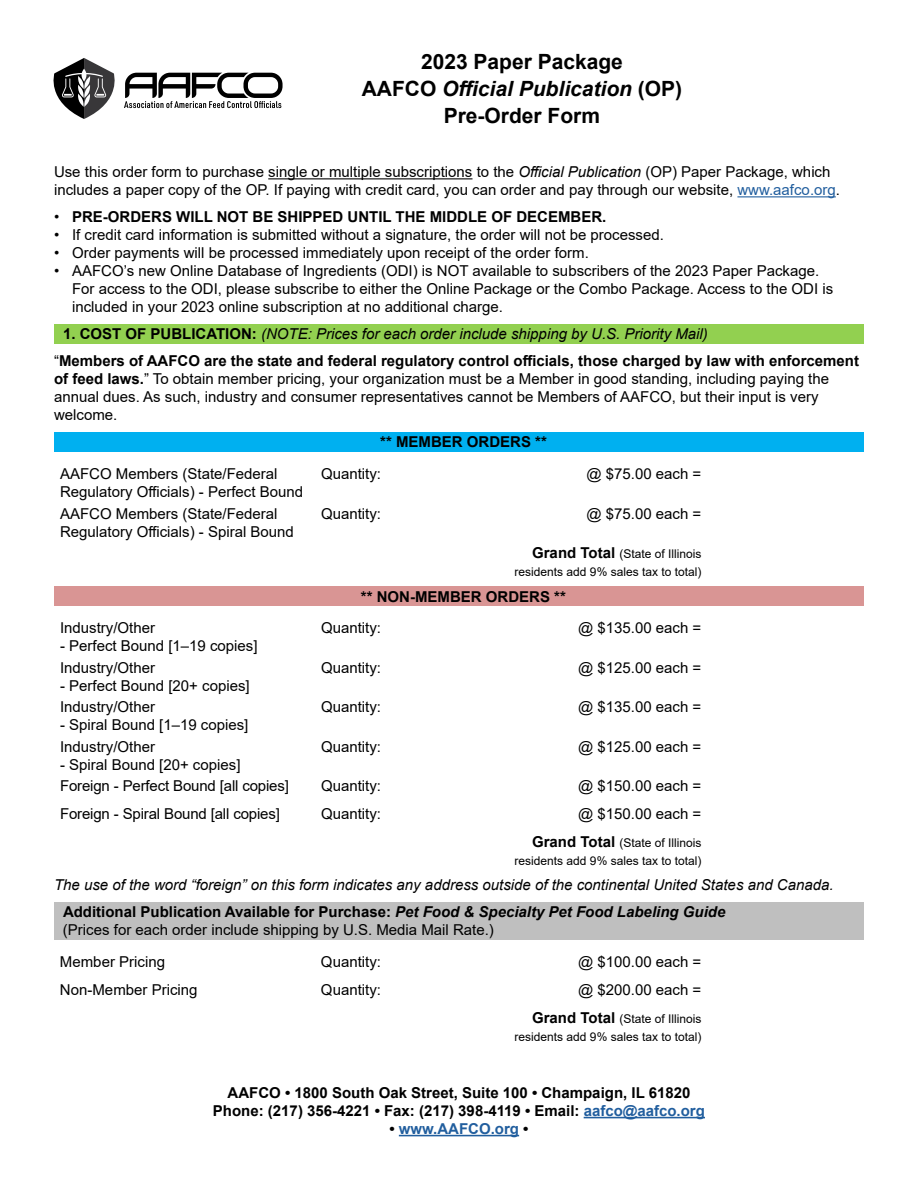
<style>
.page{position:relative;width:918px;height:1188px;background:#fff}
.page>*{position:absolute;margin:0;border:0;box-sizing:border-box;transform-origin:0 0}
.t1{font:700 21px/27px "Arial";color:#000;text-align:center}
.t2{font:15px/18px "Arial";color:#000}
.t3{font:700 15px/18px "Arial";color:#000;text-align:center}
.t4{font:italic 15px/27px "Arial";color:#000}
.t5{font:700 15px "Arial";color:#215e9e}
.t6{font:12px/18px "Arial";color:#000;text-align:right}
.s1{font-style:italic}
.s2{color:#215e9e}
.s3{font-weight:400}
.s4{font-weight:400;font-style:italic}
.s5{font-weight:700}
.s6{font-weight:700;font-size:15px}
.s7{font-weight:700;font-style:normal}
.s8{color:#000}
</style>
<div class="page">
<hr style="left:584px;top:1117px;width:121px;height:1px;background:#215e9e">
<hr style="left:399px;top:1135px;width:120px;height:1px;background:#215e9e">
<hr style="left:268px;top:178px;width:205px;height:1px;background:#000">
<hr style="left:737px;top:196px;width:99px;height:1px;background:#215e9e">
<div style="left:54px;top:324px;width:810px;height:20px;background:#92d050"></div>
<div style="left:54px;top:432px;width:810px;height:20px;background:#00b0f0"></div>
<div style="left:54px;top:586px;width:810px;height:20px;background:#d99594"></div>
<div style="left:54px;top:902px;width:810px;height:38px;background:#bfbfbf"></div>
<svg style="left:53px;top:58px;width:230px;height:61px"></svg>
<h1 class="t1" style="left:362px;top:49px;width:322px">2023 Paper Package<br>AAFCO <span class="s1">Official Publication</span> (OP)<br>Pre-Order Form</h1>
<p class="t2" style="left:54px;top:163px;width:788px">Use this order form to purchase single or multiple subscriptions to the <span class="s1">Official Publication</span> (OP) Paper Package, which includes a paper copy of the OP. If paying with credit card, you can order and pay through our website, <span class="s2">www.aafco.org</span>.</p>
<p class="t3" style="left:54px;top:208px;width:554px"><span class="s3">•</span> PRE-ORDERS WILL NOT BE SHIPPED UNTIL THE MIDDLE OF DECEMBER.</p>
<p class="t2" style="left:54px;top:226px;width:611px">• If credit card information is submitted without a signature, the order will not be processed.</p>
<p class="t2" style="left:54px;top:244px;width:536px">• Order payments will be processed immediately upon receipt of the order form.</p>
<p class="t2" style="left:72px;top:262px;width:763px;text-indent:-18px">• AAFCO’s new Online Database of Ingredients (ODI) is NOT available to subscribers of the 2023 Paper Package.<br>For access to the ODI, please subscribe to either the Online Package or the Combo Package. Access to the ODI is included in your 2023 online subscription at no additional charge.</p>
<p class="t3" style="left:54px;top:321px;width:807px;line-height:27px;text-align:left;text-indent:9px">1. COST OF PUBLICATION: <span class="s4">(NOTE: Prices for each order include shipping by U.S. Priority Mail)<br></span><span class="s3">“</span>Members of AAFCO are the state and federal regulatory control officials, those charged by law with enforcement</p>
<p class="t2" style="left:54px;top:370px;width:777px"><span class="s5">of feed laws.</span>” To obtain member pricing, your organization must be a Member in good standing, including paying the annual dues. As such, industry and consumer representatives cannot be Members of AAFCO, but their input is very welcome.</p>
<p class="t3" style="left:380px;top:433px;width:168px">** MEMBER ORDERS **</p>
<p class="t2" style="left:60px;top:465px;width:245px">AAFCO Members (State/Federal<br>Regulatory Officials) - Perfect Bound</p>
<p class="t2" style="left:321px;top:465px;width:62px">Quantity:</p>
<p class="t2" style="left:587px;top:465px;width:116px">@ $75.00 each =</p>
<p class="t2" style="left:60px;top:504px;width:235px">AAFCO Members (State/Federal<br>Regulatory Officials) - Spiral Bound</p>
<p class="t2" style="left:321px;top:504px;width:62px">Quantity:</p>
<p class="t2" style="left:587px;top:504px;width:116px">@ $75.00 each =</p>
<p class="t6" style="left:515px;top:545px;width:188px"><span class="s6">Grand Total</span> (State of Illinois residents add 9% sales tax to total)</p>
<p class="t3" style="left:361px;top:587px;width:207px">** NON-MEMBER ORDERS **</p>
<p class="t2" style="left:60px;top:619px;width:97px">Industry/Other</p>
<p class="t2" style="left:60px;top:637px;width:199px">- Perfect Bound [1–19 copies]</p>
<p class="t2" style="left:321px;top:619px;width:62px">Quantity:</p>
<p class="t2" style="left:578px;top:619px;width:125px">@ $135.00 each =</p>
<p class="t2" style="left:60px;top:659px;width:97px">Industry/Other</p>
<p class="t2" style="left:60px;top:677px;width:191px">- Perfect Bound [20+ copies]</p>
<p class="t2" style="left:321px;top:659px;width:62px">Quantity:</p>
<p class="t2" style="left:578px;top:659px;width:125px">@ $125.00 each =</p>
<p class="t2" style="left:60px;top:698px;width:97px">Industry/Other</p>
<p class="t2" style="left:60px;top:716px;width:190px">- Spiral Bound [1–19 copies]</p>
<p class="t2" style="left:321px;top:698px;width:62px">Quantity:</p>
<p class="t2" style="left:578px;top:698px;width:125px">@ $135.00 each =</p>
<p class="t2" style="left:60px;top:737px;width:97px">Industry/Other</p>
<p class="t2" style="left:60px;top:755px;width:182px">- Spiral Bound [20+ copies]</p>
<p class="t2" style="left:321px;top:737px;width:62px">Quantity:</p>
<p class="t2" style="left:578px;top:737px;width:125px">@ $125.00 each =</p>
<p class="t2" style="left:60px;top:777px;width:231px">Foreign - Perfect Bound [all copies]</p>
<p class="t2" style="left:321px;top:777px;width:62px">Quantity:</p>
<p class="t2" style="left:578px;top:777px;width:125px">@ $150.00 each =</p>
<p class="t2" style="left:60px;top:805px;width:221px">Foreign - Spiral Bound [all copies]</p>
<p class="t2" style="left:321px;top:805px;width:62px">Quantity:</p>
<p class="t2" style="left:578px;top:805px;width:125px">@ $150.00 each =</p>
<p class="t6" style="left:515px;top:833px;width:188px"><span class="s6">Grand Total</span> (State of Illinois residents add 9% sales tax to total)</p>
<p class="t4" style="left:63px;top:872px;width:772px;text-indent:-9px">The use of the word “foreign” on this form indicates any address outside of the continental United States and Canada.<br><span class="s7">Additional Publication Available for Purchase:</span> <span class="s5">Pet Food &amp; Specialty Pet Food Labeling Guide</span></p>
<p class="t2" style="left:60px;top:914px;width:435px;line-height:32px">(Prices for each order include shipping by U.S. Media Mail Rate.)<br>Member Pricing</p>
<p class="t2" style="left:321px;top:953px;width:62px">Quantity:</p>
<p class="t2" style="left:578px;top:953px;width:125px">@ $100.00 each =</p>
<p class="t2" style="left:60px;top:980px;width:139px">Non-Member Pricing</p>
<p class="t2" style="left:321px;top:980px;width:62px">Quantity:</p>
<p class="t2" style="left:578px;top:980px;width:125px">@ $200.00 each =</p>
<p class="t6" style="left:515px;top:1009px;width:188px"><span class="s6">Grand Total</span> (State of Illinois residents add 9% sales tax to total)</p>
<p class="t3" style="left:213px;top:1084px;width:494px">AAFCO • 1800 South Oak Street, Suite 100 • Champaign, IL 61820<br>Phone: (217) 356-4221 • Fax: (217) 398-4119 • Email: <span class="s2">aafco@aafco.org</span></p>
<p class="t5" style="left:389px;top:1118px;width:141px"><span class="s8">•</span> www.AAFCO.org <span class="s8">•</span></p>
</div>
